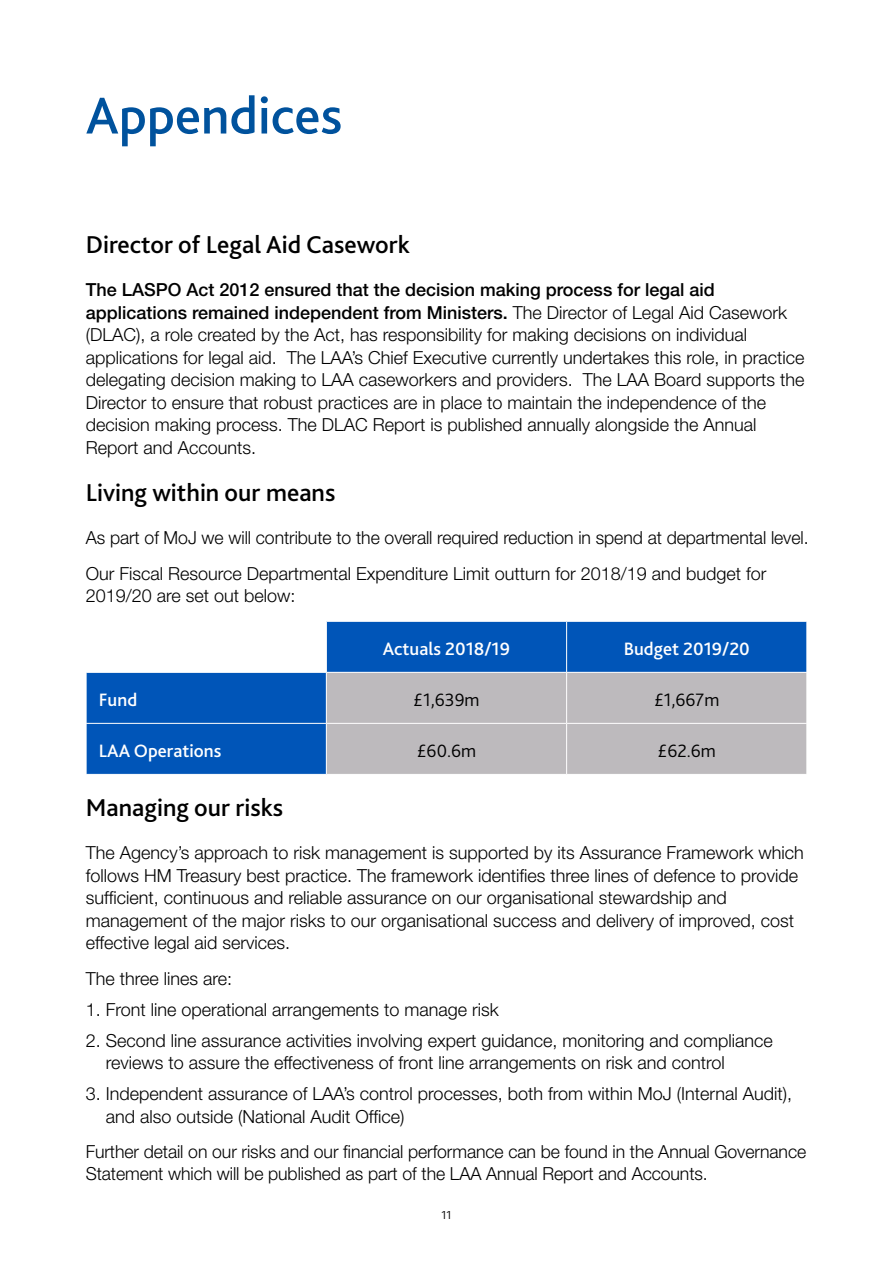
<style>
.page{position:relative;width:893px;height:1263px;background:#fff}
.page>*{position:absolute;margin:0;border:0;box-sizing:border-box;transform-origin:0 0}
.Main_Heading{font:500 54px "Bliss 2";color:#00529d}
.Sub_Heading{font:500 25.5px "Bliss 2";color:#000}
.Body_Text{font:500 18.75px "Bliss 2";color:#fff}
.Body_Text-2{font:300 18.75px "Bliss 2";color:#000}
.Body_copy_12pt{font:300 18px/22.5px "Helvetica Neue LT Pro";color:#000}
.t1{font:300 12px "Bliss 2";color:#000}
.s1{font-weight:500}
</style>
<div class="page">
<svg style="left:87px;top:622px;width:719px;height:152px;fill:#0055b8"></svg>
<div style="left:327px;top:673px;width:479px;height:101px;background:#bdbabd"></div>
<hr style="left:326px;top:622px;width:1px;height:50px;background:#fff">
<hr style="left:566px;top:622px;width:1px;height:50px;background:#fff">
<hr style="left:86px;top:672px;width:240px;height:1px;background:#fff">
<hr style="left:326px;top:672px;width:241px;height:1px;background:#fff">
<hr style="left:326px;top:673px;width:1px;height:50px;background:#fff">
<hr style="left:567px;top:672px;width:240px;height:1px;background:#fff">
<hr style="left:566px;top:673px;width:1px;height:50px;background:#fff">
<hr style="left:86px;top:723px;width:240px;height:1px;background:#fff">
<hr style="left:326px;top:723px;width:241px;height:1px;background:#fff">
<hr style="left:326px;top:724px;width:1px;height:50px;background:#fff">
<hr style="left:567px;top:723px;width:240px;height:1px;background:#fff">
<hr style="left:566px;top:724px;width:1px;height:50px;background:#fff">
<p class="Main_Heading" style="left:86px;top:82px;width:258px">Appendices</p>
<p class="Sub_Heading" style="left:86px;top:228px;width:326px">Director of Legal Aid Casework</p>
<p class="Body_copy_12pt" style="left:86px;top:278px;width:720px"><span class="s1">The LASPO Act 2012 ensured that the decision making process for legal aid applications remained independent from Ministers.</span> The Director of Legal Aid Casework (DLAC), a role created by the Act, has responsibility for making decisions on individual applications for legal aid. The LAA’s Chief Executive currently undertakes this role, in practice delegating decision making to LAA caseworkers and providers. The LAA Board supports the Director to ensure that robust practices are in place to maintain the independence of the decision making process. The DLAC Report is published annually alongside the Annual Report and Accounts.</p>
<p class="Sub_Heading" style="left:86px;top:476px;width:251px">Living within our means</p>
<p class="Body_copy_12pt" style="left:86px;top:526px;width:724px">As part of MoJ we will contribute to the overall required reduction in spend at departmental level.</p>
<p class="Body_copy_12pt" style="left:86px;top:562px;width:682px">Our Fiscal Resource Departmental Expenditure Limit outturn for 2018/19 and budget for<br>2019/20 are set out below:</p>
<p class="Body_Text" style="left:383px;top:637px;width:129px">Actuals 2018/19</p>
<p class="Body_Text" style="left:624px;top:637px;width:128px">Budget 2019/20</p>
<p class="Body_Text" style="left:99px;top:688px;width:40px">Fund</p>
<p class="Body_Text-2" style="left:413px;top:688px;width:68px">£1,639m</p>
<p class="Body_Text-2" style="left:654px;top:688px;width:67px">£1,667m</p>
<p class="Body_Text" style="left:99px;top:739px;width:124px">LAA Operations</p>
<p class="Body_Text-2" style="left:417px;top:739px;width:61px">£60.6m</p>
<p class="Body_Text-2" style="left:658px;top:739px;width:60px">£62.6m</p>
<p class="Sub_Heading" style="left:86px;top:791px;width:199px">Managing our risks</p>
<p class="Body_copy_12pt" style="left:86px;top:841px;width:720px">The Agency’s approach to risk management is supported by its Assurance Framework which follows HM Treasury best practice. The framework identifies three lines of defence to provide sufficient, continuous and reliable assurance on our organisational stewardship and management of the major risks to our organisational success and delivery of improved, cost effective legal aid services.</p>
<p class="Body_copy_12pt" style="left:86px;top:966px;width:148px">The three lines are:</p>
<p class="Body_copy_12pt" style="left:86px;top:997px;width:415px">1. Front line operational arrangements to manage risk</p>
<p class="Body_copy_12pt" style="left:106px;top:1028px;width:669px;text-indent:-20px">2. Second line assurance activities involving expert guidance, monitoring and compliance reviews to assure the effectiveness of front line arrangements on risk and control</p>
<p class="Body_copy_12pt" style="left:106px;top:1082px;width:688px;text-indent:-20px">3. Independent assurance of LAA’s control processes, both from within MoJ (Internal Audit), and also outside (National Audit Office)</p>
<p class="Body_copy_12pt" style="left:86px;top:1140px;width:722px">Further detail on our risks and our financial performance can be found in the Annual Governance<br>Statement which will be published as part of the LAA Annual Report and Accounts.</p>
<p class="t1" style="left:442px;top:1207px;width:11px">11</p>
</div>
